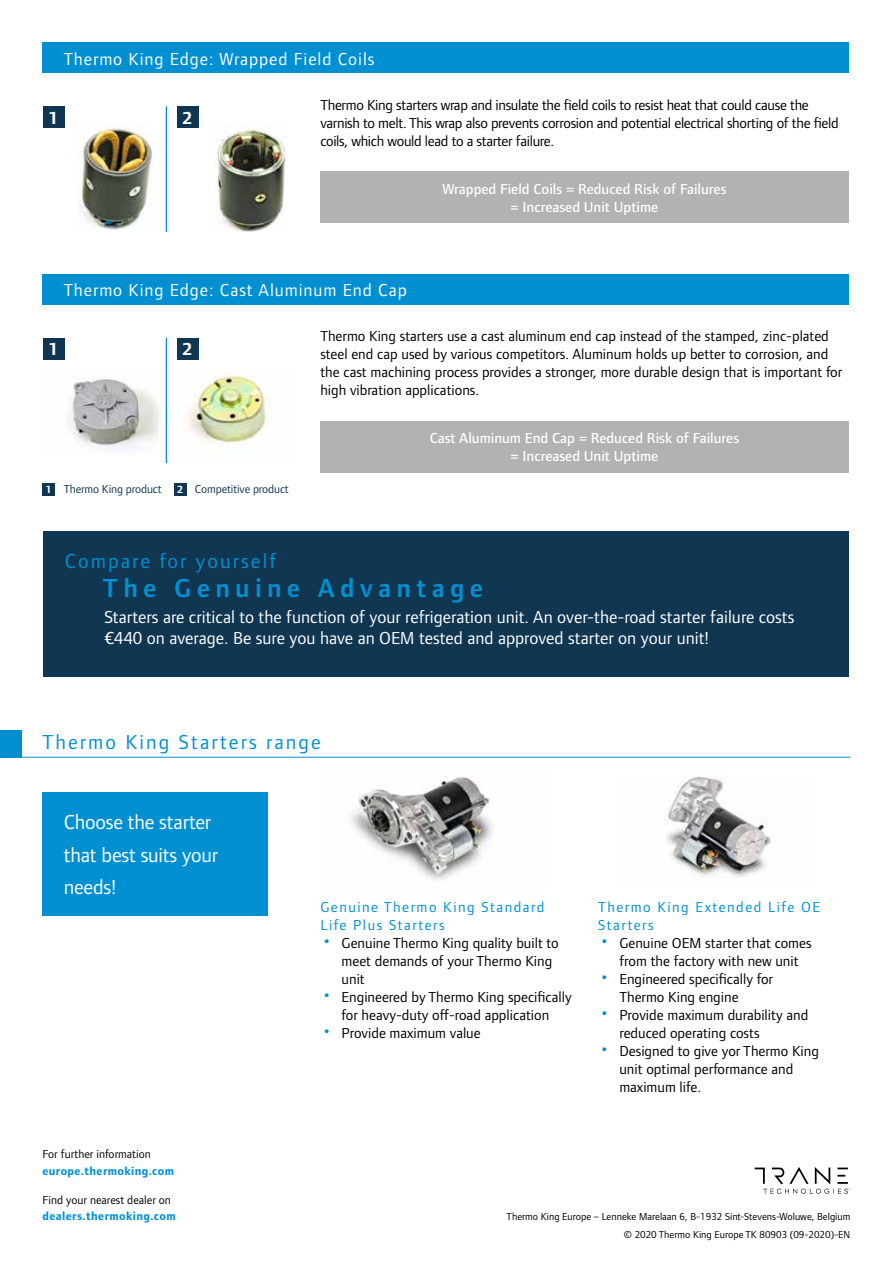
<style>
.page{position:relative;width:893px;height:1263px;background:#fff}
.page>*{position:absolute;margin:0;border:0;box-sizing:border-box;transform-origin:0 0}
.t1{font:600 27px "Foundry Form Sans";letter-spacing:.2em;color:#0090d2}
.t2{font:21px "Foundry Form Sans";letter-spacing:.1em;color:#0090d2}
.t3{font:21px/32.4px "Foundry Form Sans";letter-spacing:-.01em;color:#fff}
.t4{font:18px/21px "Foundry Form Sans";color:#fff}
.t5{font:18px "Foundry Form Sans";letter-spacing:.05em;color:#fff}
.t6{font:700 18px "Foundry Form Sans";color:#fff}
.t7{font:15px/18px "Foundry Form Sans";color:#000}
.t8{font:15px/18px "Foundry Form Sans";letter-spacing:-.02em;color:#000}
.t9{font:500 15px/18px "Foundry Form Sans";color:#fff;text-align:center}
.t10{font:15px/18px "Foundry Form Sans";letter-spacing:.1em;color:#0090d2}
.t11{font:12px "Foundry Form Sans";color:#000}
.t12{font:700 12px "Foundry Form Sans";letter-spacing:.03em;color:#0090d2}
.t13{font:12px "Foundry Form Sans";letter-spacing:-.01em;color:#103652}
.t14{font:10.5px/18px "Foundry Form Sans";color:#000;text-align:right}
.s1{font-weight:700;font-size:10.8px;color:#fff}
.s2{font-size:24px;color:#0090d2}
</style>
<div class="page">
<img style="left:80px;top:126px;width:73px;height:104px">
<img style="left:214px;top:126px;width:70px;height:106px">
<img style="left:351px;top:776px;width:142px;height:104px">
<img style="left:666px;top:776px;width:106px;height:102px">
<div style="left:43px;top:532px;width:806px;height:145px;background:#103652"></div>
<div style="left:0;top:730px;width:21px;height:27px;background:#0090d2"></div>
<img style="left:185px;top:369px;width:86px;height:84px">
<img style="left:71px;top:379px;width:90px;height:70px">
<div style="left:43px;top:792px;width:225px;height:123px;background:#0090d2"></div>
<div style="left:43px;top:43px;width:806px;height:30px;background:#0090d2"></div>
<div style="left:43px;top:274px;width:806px;height:30px;background:#0090d2"></div>
<hr style="left:166px;top:107px;width:1px;height:125px;background:#0090d2">
<hr style="left:166px;top:338px;width:1px;height:125px;background:#0090d2">
<div style="left:43px;top:107px;width:21px;height:21px;background:#103652"></div>
<div style="left:43px;top:338px;width:21px;height:21px;background:#103652"></div>
<div style="left:177px;top:107px;width:21px;height:21px;background:#103652"></div>
<div style="left:177px;top:338px;width:21px;height:21px;background:#103652"></div>
<div style="left:320px;top:171px;width:529px;height:52px;background:#b3b2b2"></div>
<div style="left:320px;top:421px;width:529px;height:51px;background:#b3b2b2"></div>
<hr style="left:0;top:757px;width:850px;height:1px;background:#0090d2">
<div style="left:43px;top:483px;width:12px;height:12px;background:#103652"></div>
<div style="left:174px;top:483px;width:12px;height:12px;background:#103652"></div>
<svg style="left:755px;top:1167px;width:95px;height:27px"></svg>
<p class="t5" style="left:64px;top:48px;width:312px">Thermo King Edge: Wrapped Field Coils</p>
<p class="t6" style="left:48px;top:107px;width:13px">1</p>
<p class="t6" style="left:182px;top:107px;width:13px">2</p>
<p class="t8" style="left:320px;top:96px;width:520px">Thermo King starters wrap and insulate the field coils to resist heat that could cause the varnish to melt. This wrap also prevents corrosion and potential electrical shorting of the field coils, which would lead to a starter failure.</p>
<p class="t9" style="left:442px;top:180px;width:286px">Wrapped Field Coils = Reduced Risk of Failures = Increased Unit Uptime</p>
<p class="t5" style="left:64px;top:279px;width:344px">Thermo King Edge: Cast Aluminum End Cap</p>
<p class="t6" style="left:48px;top:339px;width:13px">1</p>
<p class="t6" style="left:182px;top:339px;width:13px">2</p>
<p class="t7" style="left:320px;top:327px;width:523px">Thermo King starters use a cast aluminum end cap instead of the stamped, zinc-plated steel end cap used by various competitors. Aluminum holds up better to corrosion, and the cast machining process provides a stronger, more durable design that is important for high vibration applications.</p>
<p class="t9" style="left:430px;top:429px;width:311px">Cast Aluminum End Cap = Reduced Risk of Failures = Increased Unit Uptime</p>
<p class="t13" style="left:46px;top:482px;width:118px"><span class="s1">1</span> Thermo King product</p>
<p class="t13" style="left:177px;top:482px;width:114px"><span class="s1">2</span> Competitive product</p>
<h2 class="t2" style="left:65px;top:549px;width:213px">Compare for yourself</h2>
<p class="t4" style="left:104px;top:607px;width:692px">Starters are critical to the function of your refrigeration unit. An over-the-road starter failure costs €440 on average. Be sure you have an OEM tested and approved starter on your unit!</p>
<h1 class="t1" style="left:103px;top:572px;width:382px">The Genuine Advantage</h1>
<h2 class="t2" style="left:43px;top:729px;width:280px">Thermo King Starters range</h2>
<h2 class="t3" style="left:64px;top:806px;width:156px">Choose the starter that best suits your needs!</h2>
<p class="t11" style="left:43px;top:1147px;width:110px">For further information</p>
<p class="t12" style="left:43px;top:1164px;width:133px">europe.thermoking.com</p>
<p class="t11" style="left:43px;top:1192px;width:130px">Find your nearest dealer on</p>
<p class="t12" style="left:43px;top:1209px;width:135px">dealers.thermoking.com</p>
<p class="t10" style="left:320px;top:898px;width:226px">Genuine Thermo King Standard<br>Life Plus Starters</p>
<p class="t7" style="left:342px;top:934px;width:219px;text-indent:-21px"><span class="s2">•</span> Genuine Thermo King quality built to meet demands of your Thermo King unit</p>
<p class="t7" style="left:320px;top:988px;width:253px;text-align:center"><span class="s2">•</span> Engineered by Thermo King specifically for heavy-duty off-road application</p>
<p class="t7" style="left:320px;top:1024px;width:162px"><span class="s2">•</span> Provide maximum value</p>
<p class="t10" style="left:598px;top:898px;width:223px">Thermo King Extended Life OE<br>Starters</p>
<p class="t7" style="left:598px;top:934px;width:215px;text-align:center"><span class="s2">•</span> Genuine OEM starter that comes from the factory with new unit</p>
<p class="t7" style="left:619px;top:970px;width:155px;text-indent:-21px"><span class="s2">•</span> Engineered specifically for<br>Thermo King engine</p>
<p class="t7" style="left:619px;top:1006px;width:190px;text-indent:-21px"><span class="s2">•</span> Provide maximum durability and reduced operating costs</p>
<p class="t7" style="left:619px;top:1042px;width:201px;text-indent:-21px"><span class="s2">•</span> Designed to give yor Thermo King unit optimal performance and maximum life.</p>
<p class="t14" style="left:507px;top:1208px;width:345px">Thermo King Europe – Lenneke Marelaan 6, B-1932 Sint-Stevens-Woluwe, Belgium © 2020 Thermo King Europe TK 80903 (09-2020)-EN</p>
</div>
